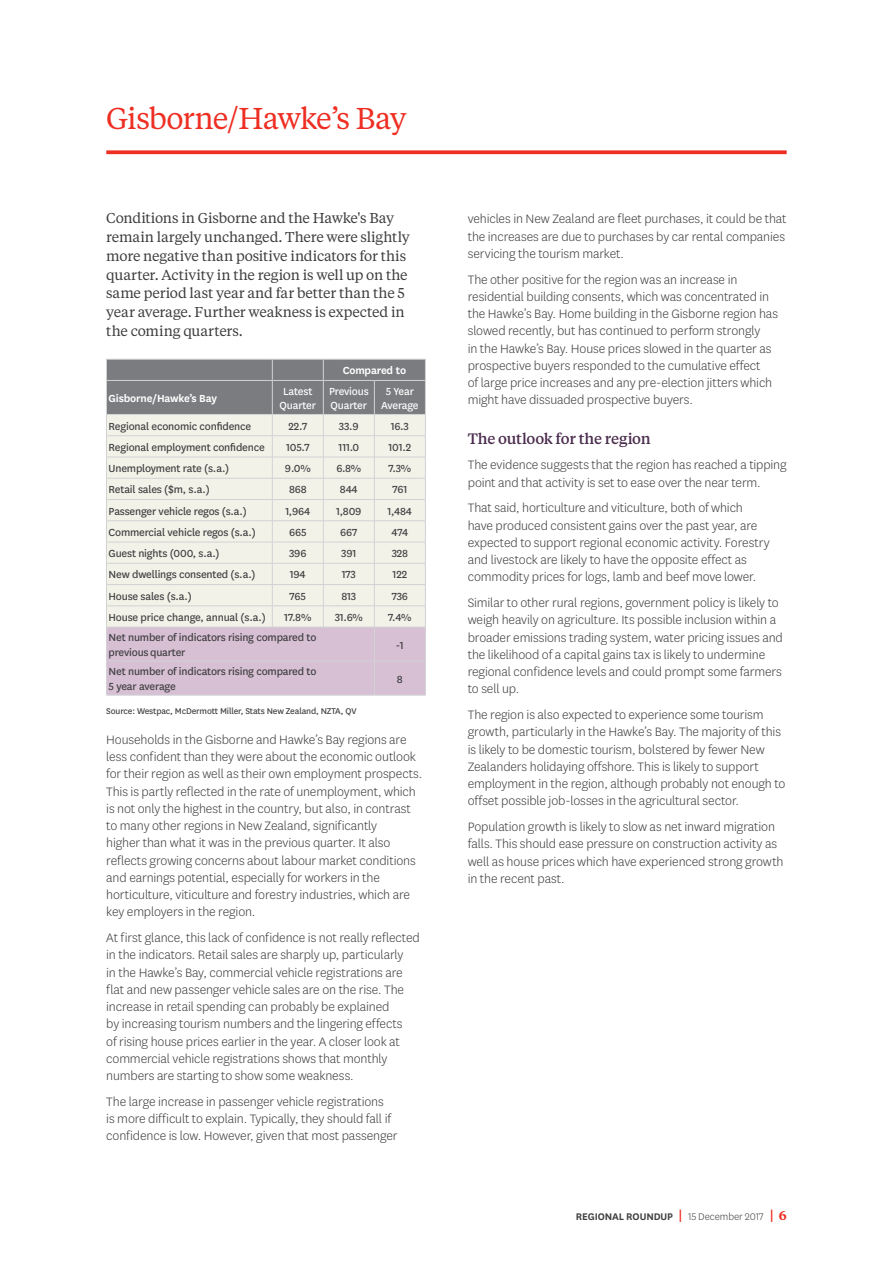
<style>
.page{position:relative;width:893px;height:1263px;background:#fff}
.page>*{position:absolute;margin:0;border:0;box-sizing:border-box;transform-origin:0 0}
.t1{font:30px "Tiempos Text";letter-spacing:-.035em;color:#ee2e22}
.t2{font:500 15px "Tiempos Text";letter-spacing:-.02em;color:#4b2d4e}
.t3{font:300 14.25px/17.2px "National LF";letter-spacing:-.01em;color:#3e3e3f}
.t4{font:14.25px/18.8px "Tiempos Text";letter-spacing:-.01em;color:#3e3e3f}
.t5{font:12px/14.4px "National LF";letter-spacing:-.015em;color:#3e3e3f}
.t6{font:12px/13.5px "National LF";letter-spacing:-.015em;color:#fff;text-align:center}
.t7{font:600 12px "National LF";letter-spacing:-.015em;color:#fff}
.t8{font:600 11.25px "National LF";letter-spacing:-.005em;color:#3e3e3f}
.t9{font:9.75px "National LF";letter-spacing:-.015em;color:#3e3e3f}
.s1{font-family:"Tiempos Text";font-size:13.5px;color:#ee2e22}
.s2{font-weight:300}
.s3{font-family:"Tiempos Text";font-size:12.75px;color:#ee2e22}
</style>
<div class="page">
<svg style="left:106px;top:150px;width:681px;height:4px;background:#ef4338"></svg>
<hr style="left:106px;top:695px;width:166px;height:1px;background:#d1d2d4">
<hr style="left:272px;top:695px;width:51px;height:1px;background:#d1d2d4">
<hr style="left:323px;top:695px;width:51px;height:1px;background:#d1d2d4">
<hr style="left:374px;top:695px;width:52px;height:1px;background:#d1d2d4">
<svg style="left:106px;top:359px;width:320px;height:336px;background:#d8d3d3"></svg>
<hr style="left:106px;top:380px;width:166px;height:1px;background:#d1d2d4">
<hr style="left:106px;top:381px;width:1px;height:33px;background:#d1d2d4">
<hr style="left:106px;top:414px;width:166px;height:1px;background:#d1d2d4">
<hr style="left:272px;top:380px;width:51px;height:1px;background:#d1d2d4">
<hr style="left:272px;top:381px;width:1px;height:33px;background:#d1d2d4">
<hr style="left:272px;top:414px;width:51px;height:1px;background:#d1d2d4">
<hr style="left:323px;top:380px;width:51px;height:1px;background:#d1d2d4">
<hr style="left:323px;top:381px;width:1px;height:33px;background:#d1d2d4">
<hr style="left:323px;top:414px;width:51px;height:1px;background:#d1d2d4">
<hr style="left:374px;top:380px;width:52px;height:1px;background:#d1d2d4">
<hr style="left:374px;top:381px;width:1px;height:33px;background:#d1d2d4">
<hr style="left:425px;top:381px;width:1px;height:33px;background:#d1d2d4">
<hr style="left:374px;top:414px;width:52px;height:1px;background:#d1d2d4">
<h1 class="t1" style="left:106px;top:98px;width:302px">Gisborne/Hawke’s Bay</h1>
<p class="t4" style="left:106px;top:208px;width:305px">Conditions in Gisborne and the Hawke's Bay remain largely unchanged. There were slightly more negative than positive indicators for this quarter. Activity in the region is well up on the same period last year and far better than the 5 year average. Further weakness is expected in the coming quarters.</p>
<p class="t7" style="left:343px;top:362px;width:65px">Compared to</p>
<p class="t7" style="left:109px;top:390px;width:110px">Gisborne/Hawke’s Bay</p>
<p class="t6" style="left:280px;top:384px;width:38px">Latest<br>Quarter</p>
<p class="t6" style="left:329px;top:384px;width:41px;text-align:left">Previous<br>Quarter</p>
<p class="t6" style="left:381px;top:384px;width:39px">5 Year<br>Average</p>
<p class="t5" style="left:109px;top:418px;width:144px">Regional economic confidence</p>
<p class="t5" style="left:288px;top:418px;width:20px">22.7</p>
<p class="t5" style="left:339px;top:418px;width:21px">33.9</p>
<p class="t5" style="left:391px;top:418px;width:20px">16.3</p>
<p class="t5" style="left:109px;top:439px;width:158px">Regional employment confidence</p>
<p class="t5" style="left:286px;top:439px;width:25px">105.7</p>
<p class="t5" style="left:338px;top:439px;width:22px">111.0</p>
<p class="t5" style="left:388px;top:439px;width:24px">101.2</p>
<p class="t5" style="left:109px;top:461px;width:122px">Unemployment rate (s.a.)</p>
<p class="t5" style="left:285px;top:461px;width:27px">9.0%</p>
<p class="t5" style="left:336px;top:461px;width:26px">6.8%</p>
<p class="t5" style="left:388px;top:461px;width:24px">7.3%</p>
<p class="t5" style="left:109px;top:482px;width:103px">Retail sales ($m, s.a.)</p>
<p class="t5" style="left:289px;top:482px;width:19px">868</p>
<p class="t5" style="left:340px;top:482px;width:19px">844</p>
<p class="t5" style="left:392px;top:482px;width:16px">761</p>
<p class="t5" style="left:109px;top:503px;width:140px">Passenger vehicle regos (s.a.)</p>
<p class="t5" style="left:285px;top:503px;width:26px">1,964</p>
<p class="t5" style="left:336px;top:503px;width:27px">1,809</p>
<p class="t5" style="left:388px;top:503px;width:26px">1,484</p>
<p class="t5" style="left:109px;top:524px;width:149px">Commercial vehicle regos (s.a.)</p>
<p class="t5" style="left:289px;top:524px;width:19px">665</p>
<p class="t5" style="left:340px;top:524px;width:19px">667</p>
<p class="t5" style="left:392px;top:524px;width:18px">474</p>
<p class="t5" style="left:109px;top:546px;width:113px">Guest nights (000, s.a.)</p>
<p class="t5" style="left:289px;top:546px;width:19px">396</p>
<p class="t5" style="left:341px;top:546px;width:17px">391</p>
<p class="t5" style="left:392px;top:546px;width:18px">328</p>
<p class="t5" style="left:109px;top:567px;width:149px">New dwellings consented (s.a.)</p>
<p class="t5" style="left:290px;top:567px;width:18px">194</p>
<p class="t5" style="left:342px;top:567px;width:16px">173</p>
<p class="t5" style="left:393px;top:567px;width:16px">122</p>
<p class="t5" style="left:109px;top:588px;width:85px">House sales (s.a.)</p>
<p class="t5" style="left:290px;top:588px;width:18px">765</p>
<p class="t5" style="left:341px;top:588px;width:16px">813</p>
<p class="t5" style="left:392px;top:588px;width:18px">736</p>
<p class="t5" style="left:109px;top:609px;width:159px">House price change, annual (s.a.)</p>
<p class="t5" style="left:284px;top:609px;width:29px">17.8%</p>
<p class="t5" style="left:335px;top:609px;width:30px">31.6%</p>
<p class="t5" style="left:388px;top:609px;width:25px">7.4%</p>
<p class="t5" style="left:109px;top:630px;width:209px">Net number of indicators rising compared to previous quarter</p>
<p class="t5" style="left:396px;top:637px;width:9px">-1</p>
<p class="t5" style="left:109px;top:664px;width:209px">Net number of indicators rising compared to<br>5 year average</p>
<p class="t5" style="left:397px;top:671px;width:7px">8</p>
<p class="t9" style="left:106px;top:704px;width:252px">Source: Westpac, McDermott Miller, Stats New Zealand, NZTA, QV</p>
<p class="t3" style="left:106px;top:730px;width:317px">Households in the Gisborne and Hawke’s Bay regions are less confident than they were about the economic outlook for their region as well as their own employment prospects.<br>This is partly reflected in the rate of unemployment, which is not only the highest in the country, but also, in contrast to many other regions in New Zealand, significantly<br>higher than what it was in the previous quarter. It also reflects growing concerns about labour market conditions and earnings potential, especially for workers in the horticulture, viticulture and forestry industries, which are key employers in the region.</p>
<p class="t3" style="left:106px;top:929px;width:315px">At first glance, this lack of confidence is not really reflected in the indicators. Retail sales are sharply up, particularly<br>in the Hawke’s Bay, commercial vehicle registrations are flat and new passenger vehicle sales are on the rise. The increase in retail spending can probably be explained<br>by increasing tourism numbers and the lingering effects<br>of rising house prices earlier in the year. A closer look at commercial vehicle registrations shows that monthly numbers are starting to show some weakness.</p>
<p class="t3" style="left:106px;top:1092px;width:293px">The large increase in passenger vehicle registrations<br>is more difficult to explain. Typically, they should fall if confidence is low. However, given that most passenger</p>
<p class="t3" style="left:468px;top:210px;width:320px;text-align:justify">vehicles in New Zealand are fleet purchases, it could be that the increases are due to purchases by car rental companies servicing the tourism market.</p>
<p class="t3" style="left:468px;top:270px;width:312px">The other positive for the region was an increase in residential building consents, which was concentrated in the Hawke’s Bay. Home building in the Gisborne region has slowed recently, but has continued to perform strongly<br>in the Hawke’s Bay. House prices slowed in the quarter as prospective buyers responded to the cumulative effect<br>of large price increases and any pre-election jitters which might have dissuaded prospective buyers.</p>
<p class="t2" style="left:468px;top:428px;width:185px">The outlook for the region</p>
<p class="t3" style="left:468px;top:456px;width:320px">The evidence suggests that the region has reached a tipping point and that activity is set to ease over the near term.</p>
<p class="t3" style="left:468px;top:499px;width:303px">That said, horticulture and viticulture, both of which have produced consistent gains over the past year, are expected to support regional economic activity. Forestry and livestock are likely to have the opposite effect as commodity prices for logs, lamb and beef move lower.</p>
<p class="t3" style="left:468px;top:594px;width:317px">Similar to other rural regions, government policy is likely to weigh heavily on agriculture. Its possible inclusion within a broader emissions trading system, water pricing issues and the likelihood of a capital gains tax is likely to undermine regional confidence levels and could prompt some farmers to sell up.</p>
<p class="t3" style="left:468px;top:706px;width:319px">The region is also expected to experience some tourism growth, particularly in the Hawke’s Bay. The majority of this is likely to be domestic tourism, bolstered by fewer New Zealanders holidaying offshore. This is likely to support employment in the region, although probably not enough to offset possible job-losses in the agricultural sector.</p>
<p class="t3" style="left:468px;top:818px;width:317px">Population growth is likely to slow as net inward migration falls. This should ease pressure on construction activity as well as house prices which have experienced strong growth in the recent past.</p>
<p class="t8" style="left:576px;top:1209px;width:212px">REGIONAL ROUNDUP <span class="s1">|</span> <span class="s2">15 December 2017</span> <span class="s1">|</span> <span class="s3">6</span></p>
</div>
